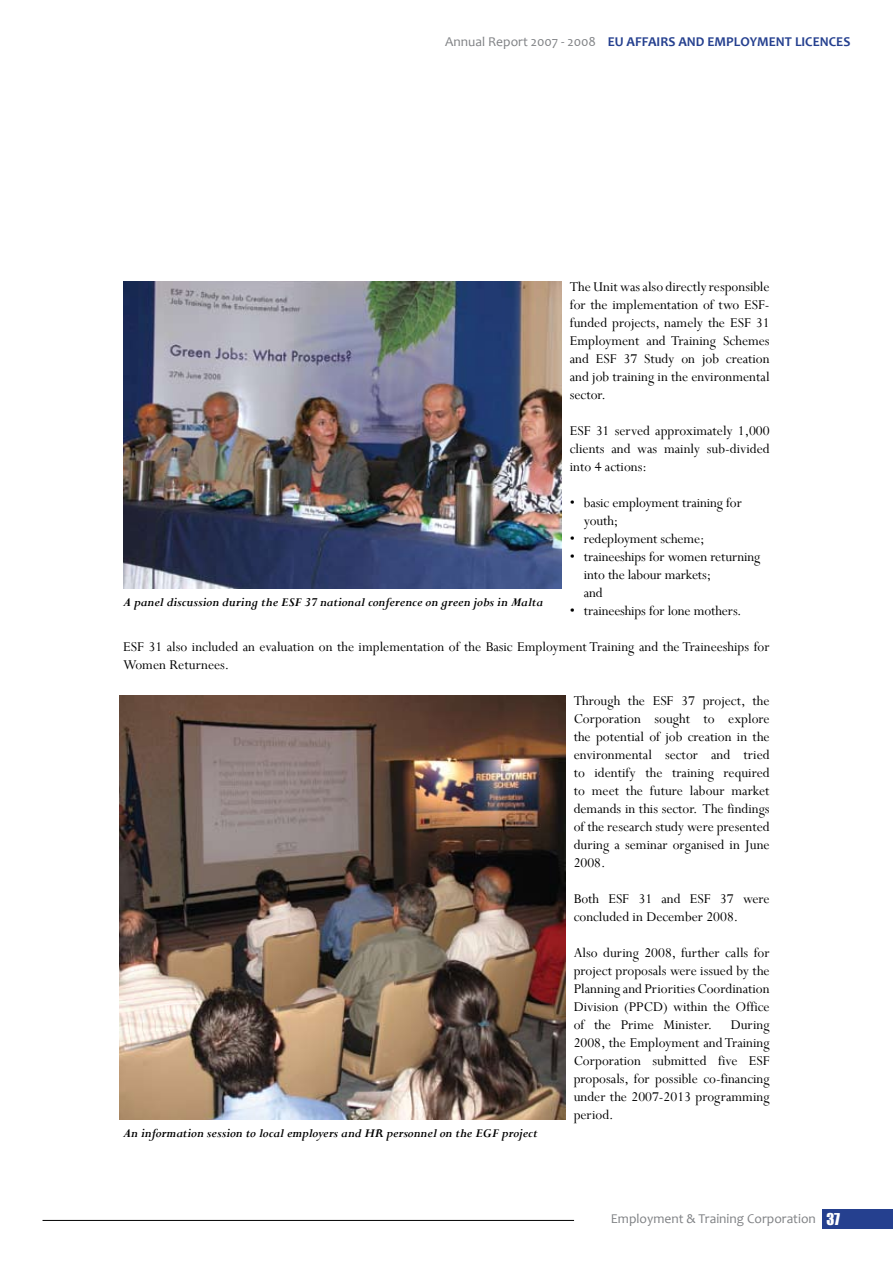
<style>
.page{position:relative;width:893px;height:1263px;background:#fff}
.page>*{position:absolute;margin:0;border:0;box-sizing:border-box;transform-origin:0 0}
.t1{font:15px/18px "Perpetua";color:#000;text-align:justify}
.t2{font:italic 700 13.5px "Perpetua";color:#000}
.t3{font:700 13.5px "Candara";color:#25408f}
.t4{font:13.5px "Candara";color:#808285}
.s1{font-weight:400;color:#808285}
.s2{font-family:"Impact";font-size:15px;color:#fff}
</style>
<div class="page">
<div style="left:822px;top:1209px;width:71px;height:19px;background:#25408f"></div>
<hr style="left:43px;top:1220px;width:531px;height:1px;background:#000">
<img style="left:123px;top:282px;width:438px;height:307px">
<img style="left:119px;top:696px;width:446px;height:424px">
<p class="t3" style="left:445px;top:33px;width:407px"><span class="s1">Annual Report 2007 - 2008</span> EU AFFAIRS AND EMPLOYMENT LICENCES</p>
<p class="t1" style="left:570px;top:277px;width:201px">The Unit was also directly responsible for the implementation of two ESF&shy;funded projects, namely the ESF 31<br>Employment and Training Schemes and ESF 37 Study on job creation and job training in the environmental sector.</p>
<p class="t1" style="left:570px;top:421px;width:201px">ESF 31 served approximately 1,000 clients and was mainly sub-divided into 4 actions:</p>
<p class="t1" style="left:584px;top:493px;width:159px;text-indent:-14px">• basic employment training for youth;</p>
<p class="t1" style="left:570px;top:529px;width:136px">• redeployment scheme;</p>
<p class="t1" style="left:584px;top:547px;width:178px;text-align:left;text-indent:-14px">• traineeships for women returning into the labour markets;<br>and</p>
<p class="t1" style="left:570px;top:601px;width:173px">• traineeships for lone mothers.</p>
<p class="t1" style="left:123px;top:637px;width:648px">ESF 31 also included an evaluation on the implementation of the Basic Employment Training and the Traineeships for<br>Women Returnees.</p>
<p class="t1" style="left:574px;top:691px;width:197px">Through the ESF 37 project, the Corporation sought to explore the potential of job creation in the environmental sector and tried to identify the training required to meet the future labour market demands in this sector. The findings of the research study were presented during a seminar organised in June 2008.</p>
<p class="t1" style="left:574px;top:889px;width:197px">Both ESF 31 and ESF 37 were concluded in December 2008.</p>
<p class="t1" style="left:574px;top:943px;width:197px">Also during 2008, further calls for project proposals were issued by the Planning and Priorities Coordination Division (PPCD) within the Office of the Prime Minister. During 2008, the Employment and Training Corporation submitted five ESF proposals, for possible co-financing under the 2007-2013 programming period.</p>
<p class="t2" style="left:123px;top:1124px;width:416px">An information session to local employers and HR personnel on the EGF project</p>
<p class="t2" style="left:123px;top:593px;width:421px">A panel discussion during the ESF 37 national conference on green jobs in Malta</p>
<p class="t4" style="left:611px;top:1210px;width:231px">Employment &amp; Training Corporation <span class="s2">37</span></p>
</div>
